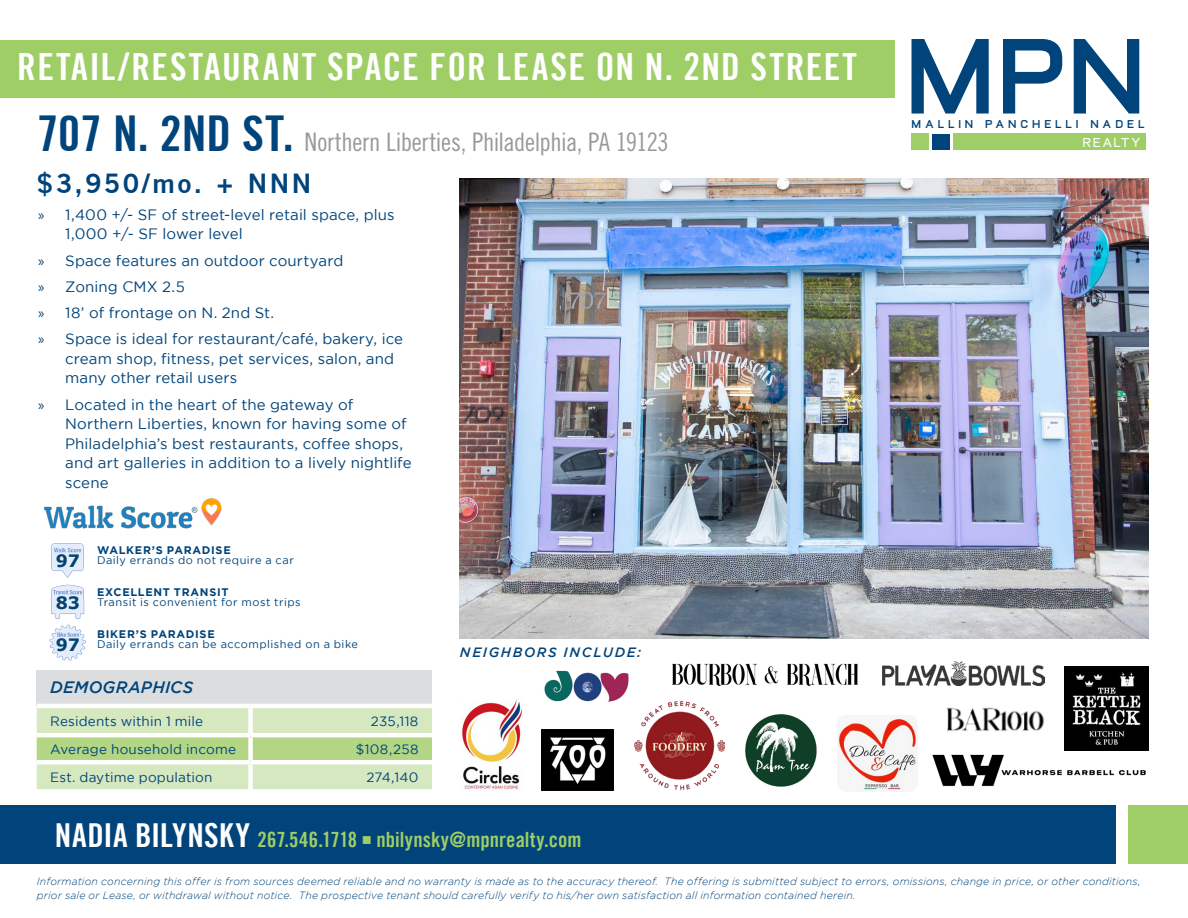
<style>
.page{position:relative;width:1188px;height:918px;background:#fff}
.page>*{position:absolute;margin:0;border:0;box-sizing:border-box;transform-origin:0 0}
.t1{font:700 106.8px "Vitro";color:#00447b}
.t2{font:37.5px "Trade Gothic Bold Cond Twenty";letter-spacing:.035em;color:#fff}
.Heading_3{font:700 27px "Trade Gothic No.2";letter-spacing:.095em;color:#00447b}
.t3{font:25.5px "Trade Gothic LT Std Cn 18";letter-spacing:-.015em;color:#97999c}
.Mini_HEAD_KO{font:21px "Trade Gothic Bold Cond Twenty";color:#9fce66}
.t4{font:700 17.1px "Verdana";color:#02456c}
.Body-list__and_2_column{font:500 16.5px "Gotham";letter-spacing:.015em;color:#00447b}
.t5{font:15px/19.5px "Gotham";letter-spacing:.005em;color:#00447b}
.Body-list__and_2_column-2{font:13.5px "Gotham";letter-spacing:.015em;color:#00447b}
.Heading_4{font:500 13.5px "Gotham";letter-spacing:.12em;color:#00447b}
.t6{font:600 12.9px "Vitro";letter-spacing:.105em;color:#fff}
.t7{font:700 11.4px "Vitro";letter-spacing:.345em;color:#00447b}
.Heading_4-2{font:10.95px "Gotham";letter-spacing:.045em;color:#00447b}
.Heading_4-3{font:700 10.95px "Gotham";letter-spacing:.06em;color:#00447b}
.t8{font:italic 300 10.5px/13.5px "Gotham";letter-spacing:.015em;color:#00447b}
.s1{font-family:"Trade Gothic No.20";font-weight:700;font-stretch:condensed;font-size:49.5px;color:#00447b}
.s2{font-family:"Myriad Pro"}
.s3{font-size:33px;color:#fff}
</style>
<div class="page">
<div style="left:0;top:805px;width:1116px;height:58px;background:#00447b"></div>
<div style="left:1128px;top:805px;width:60px;height:58px;background:#9fce66"></div>
<div style="left:0;top:40px;width:894px;height:57px;background:#9fce66"></div>
<div style="left:953px;top:134px;width:193px;height:16px;background:#9fce66"></div>
<div style="left:932px;top:134px;width:18px;height:16px;background:#00447b"></div>
<div style="left:911px;top:134px;width:17px;height:16px;background:#9fce66"></div>
<div style="left:37px;top:670px;width:395px;height:36px;background:#dcdddf"></div>
<svg style="left:37px;top:708px;width:395px;height:81px;background:#cbe2ad"></svg>
<hr style="left:37px;top:704px;width:214px;height:4px;background:#fff">
<hr style="left:251px;top:704px;width:181px;height:4px;background:#fff">
<hr style="left:37px;top:760px;width:214px;height:4px;background:#fff">
<hr style="left:251px;top:760px;width:181px;height:4px;background:#fff">
<div style="left:248px;top:708px;width:5px;height:25px;background:#fff"></div>
<div style="left:248px;top:737px;width:5px;height:23px;background:#fff"></div>
<div style="left:248px;top:764px;width:5px;height:25px;background:#fff"></div>
<hr style="left:37px;top:733px;width:214px;height:4px;background:#fff">
<hr style="left:251px;top:733px;width:181px;height:4px;background:#fff">
<img style="left:459px;top:178px;width:690px;height:460px">
<img style="left:44px;top:498px;width:178px;height:31px">
<svg style="left:51px;top:543px;width:33px;height:35px"></svg>
<svg style="left:50px;top:585px;width:36px;height:76px"></svg>
<img style="left:544px;top:670px;width:85px;height:32px">
<img style="left:672px;top:663px;width:185px;height:22px">
<img style="left:541px;top:729px;width:72px;height:62px">
<img style="left:1065px;top:666px;width:84px;height:84px">
<img style="left:745px;top:714px;width:72px;height:73px">
<img style="left:882px;top:661px;width:162px;height:24px">
<img style="left:462px;top:699px;width:60px;height:91px">
<img style="left:932px;top:754px;width:214px;height:33px">
<img style="left:635px;top:701px;width:90px;height:90px">
<img style="left:837px;top:718px;width:81px;height:73px">
<img style="left:947px;top:707px;width:98px;height:24px">
<p class="t2" style="left:17px;top:44px;width:841px">RETAIL/RESTAURANT SPACE FOR LEASE ON N. 2ND STREET</p>
<h3 class="t3" style="left:37px;top:127px;width:634px"><span class="s1">707 N. 2ND ST.</span> Northern Liberties, Philadelphia, PA 19123</h3>
<p class="Heading_3" style="left:37px;top:167px;width:276px">$3,950/mo. + NNN</p>
<p class="t5" style="left:65px;top:205px;width:331px;text-indent:-27px"><span class="s2">»</span> 1,400 +/- SF of street-level retail space, plus<br>1,000 +/- SF lower level</p>
<p class="t5" style="left:38px;top:250px;width:307px"><span class="s2">»</span> Space features an outdoor courtyard</p>
<p class="t5" style="left:38px;top:277px;width:148px"><span class="s2">»</span> Zoning CMX 2.5</p>
<p class="t5" style="left:38px;top:303px;width:238px"><span class="s2">»</span> 18’ of frontage on N. 2nd St.</p>
<p class="t5" style="left:65px;top:329px;width:339px;text-indent:-27px"><span class="s2">»</span> Space is ideal for restaurant/café, bakery, ice cream shop, fitness, pet services, salon, and many other retail users</p>
<p class="t5" style="left:65px;top:394px;width:348px;text-indent:-27px"><span class="s2">»</span> Located in the heart of the gateway of Northern Liberties, known for having some of Philadelphia’s best restaurants, coffee shops, and art galleries in addition to a lively nightlife scene</p>
<p class="t4" style="left:56px;top:549px;width:26px">97</p>
<p class="t4" style="left:56px;top:591px;width:26px">83</p>
<p class="t4" style="left:56px;top:633px;width:26px">97</p>
<p class="Heading_4-3" style="left:97px;top:543px;width:135px">WALKER’S PARADISE</p>
<p class="Heading_4-2" style="left:97px;top:554px;width:198px">Daily errands do not require a car</p>
<p class="Heading_4-3" style="left:97px;top:586px;width:133px">EXCELLENT TRANSIT</p>
<p class="Heading_4-2" style="left:97px;top:596px;width:205px">Transit is convenient for most trips</p>
<p class="Heading_4-3" style="left:97px;top:628px;width:119px">BIKER’S PARADISE</p>
<p class="Heading_4-2" style="left:97px;top:638px;width:263px">Daily errands can be accomplished on a bike</p>
<p class="Body-list__and_2_column" style="left:50px;top:678px;width:144px">DEMOGRAPHICS</p>
<p class="Body-list__and_2_column-2" style="left:50px;top:713px;width:155px">Residents within 1 mile</p>
<p class="Body-list__and_2_column-2" style="left:371px;top:713px;width:49px">235,118</p>
<p class="Body-list__and_2_column-2" style="left:50px;top:741px;width:187px">Average household income</p>
<p class="Body-list__and_2_column-2" style="left:356px;top:741px;width:64px">$108,258</p>
<p class="Body-list__and_2_column-2" style="left:50px;top:770px;width:164px">Est. daytime population</p>
<p class="Body-list__and_2_column-2" style="left:366px;top:770px;width:54px">274,140</p>
<p class="Heading_4" style="left:460px;top:644px;width:183px">NEIGHBORS INCLUDE:</p>
<p class="Mini_HEAD_KO" style="left:55px;top:827px;width:528px"><span class="s3">NADIA BILYNSKY</span> 267.546.1718 ■ nbilynsky@mpnrealty.com</p>
<p class="t1" style="left:905px;top:13px;width:242px">MPN</p>
<p class="t7" style="left:912px;top:118px;width:234px">MALLIN PANCHELLI NADEL</p>
<p class="t6" style="left:1083px;top:135px;width:60px">REALTY</p>
<p class="t8" style="left:37px;top:875px;width:1105px">Information concerning this offer is from sources deemed reliable and no warranty is made as to the accuracy thereof. The offering is submitted subject to errors, omissions, change in price, or other conditions, prior sale or Lease, or withdrawal without notice. The prospective tenant should carefully verify to his/her own satisfaction all information contained herein.</p>
</div>
